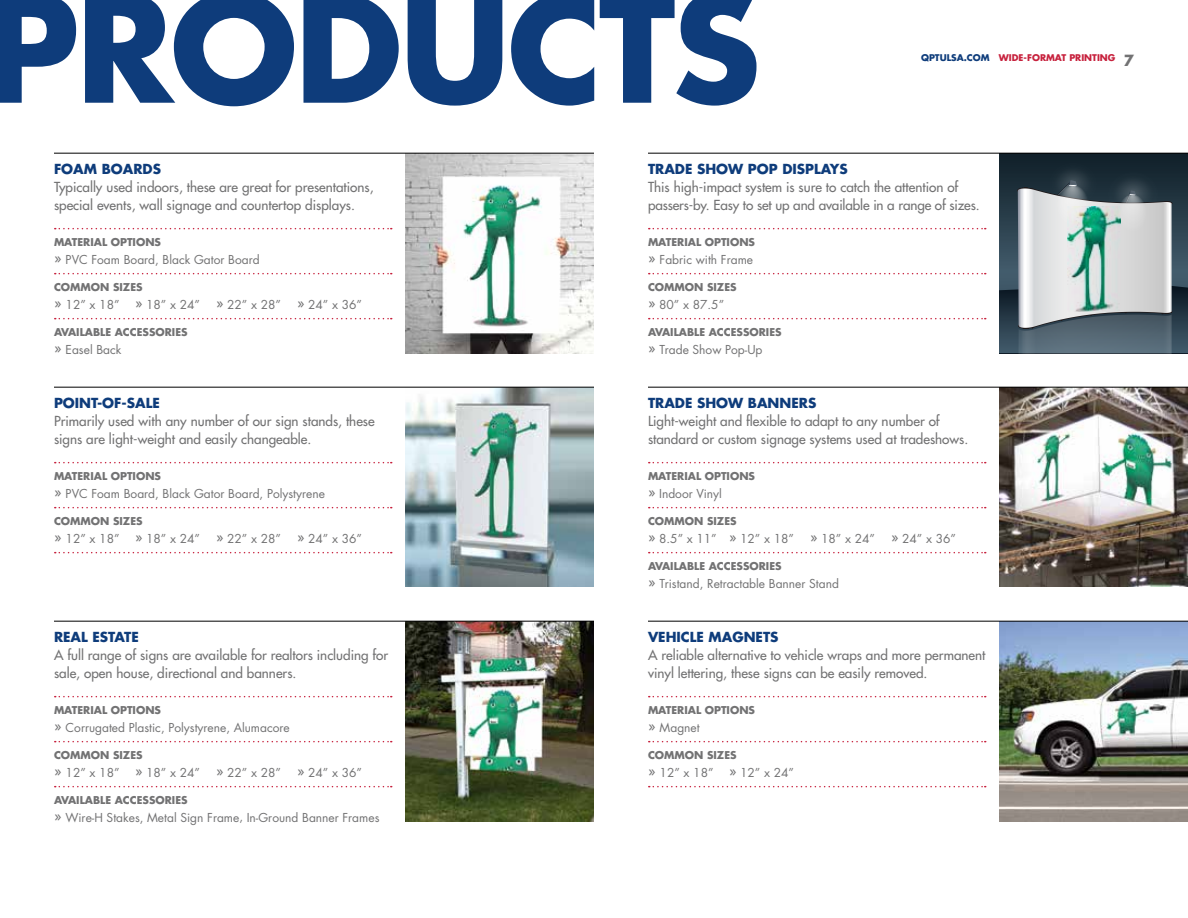
<style>
.page{position:relative;width:1188px;height:918px;background:#fff}
.page>*{position:absolute;margin:0;border:0;box-sizing:border-box;transform-origin:0 0}
.t1{font:700 144px "Futura";color:#0e3c7b}
.t2{font:700 15px "Futura";color:#727273}
.t3{font:500 13.5px/18px "Futura Std";color:#727273}
.t4{font:700 13.5px "Futura";color:#0e3c7b}
.t5{font:12px "Futura";color:#727273}
.t6{font:700 10.5px "Futura";color:#727273}
.t7{font:700 9px "Futura";color:#c7213d}
.t8{font:700 9px "Futura";color:#0e3c7b}
.s1{font-size:15px}
</style>
<div class="page">
<img style="left:999px;top:622px;width:189px;height:199px">
<img style="left:999px;top:388px;width:189px;height:199px">
<svg style="left:999px;top:154px;width:189px;height:130px;background:#6b7880"></svg>
<svg style="left:999px;top:284px;width:189px;height:69px;background:#738089"></svg>
<svg style="left:1016px;top:156px;width:157px;height:101px;background:#7a8388"></svg>
<img style="left:1067px;top:207px;width:53px;height:104px">
<img style="left:405px;top:388px;width:189px;height:199px">
<img style="left:405px;top:154px;width:189px;height:199px">
<img style="left:405px;top:622px;width:189px;height:199px">
<hr style="left:648px;top:153px;width:540px;height:1px;background:#000">
<svg style="left:649px;top:228px;width:337px;height:1px"></svg>
<svg style="left:649px;top:273px;width:337px;height:1px"></svg>
<svg style="left:649px;top:318px;width:337px;height:1px"></svg>
<hr style="left:648px;top:387px;width:540px;height:1px;background:#000">
<svg style="left:649px;top:462px;width:337px;height:1px"></svg>
<svg style="left:649px;top:507px;width:337px;height:1px"></svg>
<svg style="left:649px;top:552px;width:337px;height:1px"></svg>
<hr style="left:648px;top:621px;width:540px;height:1px;background:#000">
<svg style="left:649px;top:696px;width:337px;height:1px"></svg>
<svg style="left:649px;top:741px;width:337px;height:1px"></svg>
<svg style="left:649px;top:786px;width:337px;height:1px"></svg>
<hr style="left:54px;top:153px;width:540px;height:1px;background:#000">
<svg style="left:55px;top:228px;width:337px;height:1px"></svg>
<svg style="left:55px;top:273px;width:337px;height:1px"></svg>
<svg style="left:55px;top:318px;width:337px;height:1px"></svg>
<hr style="left:54px;top:387px;width:540px;height:1px;background:#000">
<svg style="left:55px;top:462px;width:337px;height:1px"></svg>
<svg style="left:55px;top:507px;width:337px;height:1px"></svg>
<svg style="left:55px;top:552px;width:337px;height:1px"></svg>
<hr style="left:54px;top:621px;width:540px;height:1px;background:#000">
<svg style="left:55px;top:696px;width:337px;height:1px"></svg>
<svg style="left:55px;top:741px;width:337px;height:1px"></svg>
<svg style="left:55px;top:786px;width:337px;height:1px"></svg>
<h1 class="t1" style="left:-16px;top:-47px;width:189px">PRODUCTS</h1>
<p class="t8" style="left:921px;top:52px;width:55px">QPTU LSA.COM</p>
<p class="t7" style="left:999px;top:52px;width:41px">WIDE-FORMAT</p>
<p class="t7" style="left:1069px;top:52px;width:13px">PRINTIN</p>
<p class="t7" style="left:1108px;top:52px;width:9px">G</p>
<p class="t2" style="left:1124px;top:50px;width:12px">7</p>
<p class="t4" style="left:54px;top:160px;width:109px">FOAM BOARDS</p>
<p class="t3" style="left:54px;top:178px;width:321px">Typically used indoors, these are great for presentations, special events, wall signage and countertop displays.</p>
<p class="t6" style="left:54px;top:235px;width:81px">MATERIAL OPTIONS</p>
<p class="t5" style="left:54px;top:252px;width:207px"><span class="s1">»</span> PVC Foam Board, Black Gator Board</p>
<p class="t6" style="left:54px;top:280px;width:90px">COMMON SIZES</p>
<p class="t5" style="left:54px;top:297px;width:310px"><span class="s1">»</span> 12” x 18” <span class="s1">»</span> 18” x 24” <span class="s1">»</span> 22” x 28” <span class="s1">»</span> 24” x 36”</p>
<p class="t6" style="left:54px;top:325px;width:69px">AVAI LAB LE ACCESSORIES</p>
<p class="t5" style="left:54px;top:342px;width:69px"><span class="s1">»</span> Easel Back</p>
<p class="t4" style="left:54px;top:394px;width:19px">POINT</p>
<p class="t4" style="left:97px;top:394px;width:63px">-OF-SALE</p>
<p class="t3" style="left:54px;top:412px;width:322px">Primarily used with any number of our sign stands, these signs are light-weight and easily changeable.</p>
<p class="t6" style="left:54px;top:469px;width:81px">MATERIAL OPTIONS</p>
<p class="t5" style="left:54px;top:486px;width:272px"><span class="s1">»</span> PVC Foam Board, Black Gator Board, Polystyrene</p>
<p class="t6" style="left:54px;top:514px;width:90px">COMMON SIZES</p>
<p class="t5" style="left:54px;top:531px;width:310px"><span class="s1">»</span> 12” x 18” <span class="s1">»</span> 18” x 24” <span class="s1">»</span> 22” x 28” <span class="s1">»</span> 24” x 36”</p>
<p class="t4" style="left:54px;top:628px;width:86px">REAL ESTATE</p>
<p class="t3" style="left:54px;top:646px;width:336px">A full range of signs are available for realtors including for sale, open house, directional and banners.</p>
<p class="t6" style="left:54px;top:703px;width:81px">MATERIAL OPTIONS</p>
<p class="t5" style="left:54px;top:720px;width:237px"><span class="s1">»</span> Corrugated Plastic, Polystyrene, Alumacore</p>
<p class="t6" style="left:54px;top:748px;width:90px">COMMON SIZES</p>
<p class="t5" style="left:54px;top:765px;width:310px"><span class="s1">»</span> 12” x 18” <span class="s1">»</span> 18” x 24” <span class="s1">»</span> 22” x 28” <span class="s1">»</span> 24” x 36”</p>
<p class="t6" style="left:54px;top:793px;width:69px">AVAI LAB LE ACCESSORIES</p>
<p class="t5" style="left:54px;top:810px;width:327px"><span class="s1">»</span> Wire-H Stakes, Metal Sign Frame, In-Ground Banner Frames</p>
<p class="t4" style="left:648px;top:160px;width:201px">TRADE SHOW POP DISPLAYS</p>
<p class="t3" style="left:648px;top:178px;width:333px">This high-impact system is sure to catch the attention of passers-by. Easy to set up and available in a range of sizes.</p>
<p class="t6" style="left:648px;top:235px;width:81px">MATERIAL OPTIONS</p>
<p class="t5" style="left:648px;top:252px;width:107px"><span class="s1">»</span> Fabric with Frame</p>
<p class="t6" style="left:648px;top:280px;width:90px">COMMON SIZES</p>
<p class="t5" style="left:648px;top:297px;width:78px"><span class="s1">»</span> 80” x 87.5”</p>
<p class="t6" style="left:648px;top:325px;width:69px">AVAI LAB LE ACCESSORIES</p>
<p class="t5" style="left:648px;top:342px;width:116px"><span class="s1">»</span> Trade Show Pop-Up</p>
<p class="t4" style="left:648px;top:394px;width:170px">TRADE SHOW BANNERS</p>
<p class="t3" style="left:648px;top:412px;width:322px">Light-weight and flexible to adapt to any number of standard or custom signage systems used at tradeshows.</p>
<p class="t6" style="left:648px;top:469px;width:81px">MATERIAL OPTIONS</p>
<p class="t5" style="left:648px;top:486px;width:75px"><span class="s1">»</span> Indoor Vinyl</p>
<p class="t6" style="left:648px;top:514px;width:90px">COMMON SIZES</p>
<p class="t5" style="left:648px;top:531px;width:310px"><span class="s1">»</span> 8.5” x 11” <span class="s1">»</span> 12” x 18” <span class="s1">»</span> 18” x 24” <span class="s1">»</span> 24” x 36”</p>
<p class="t6" style="left:648px;top:559px;width:69px">AVAI LAB LE ACCESSORIES</p>
<p class="t5" style="left:648px;top:576px;width:193px"><span class="s1">»</span> Tristand, Retractable Banner Stand</p>
<p class="t4" style="left:648px;top:628px;width:106px">VEHICLE MAGNETS</p>
<p class="t3" style="left:648px;top:646px;width:339px">A reliable alternative to vehicle wraps and more permanent vinyl lettering, these signs can be easily removed.</p>
<p class="t6" style="left:648px;top:703px;width:81px">MATERIAL OPTIONS</p>
<p class="t5" style="left:648px;top:720px;width:53px"><span class="s1">»</span> Magnet</p>
<p class="t6" style="left:648px;top:748px;width:90px">COMMON SIZES</p>
<p class="t5" style="left:648px;top:765px;width:148px"><span class="s1">»</span> 12” x 18” <span class="s1">»</span> 12” x 24”</p>
</div>
